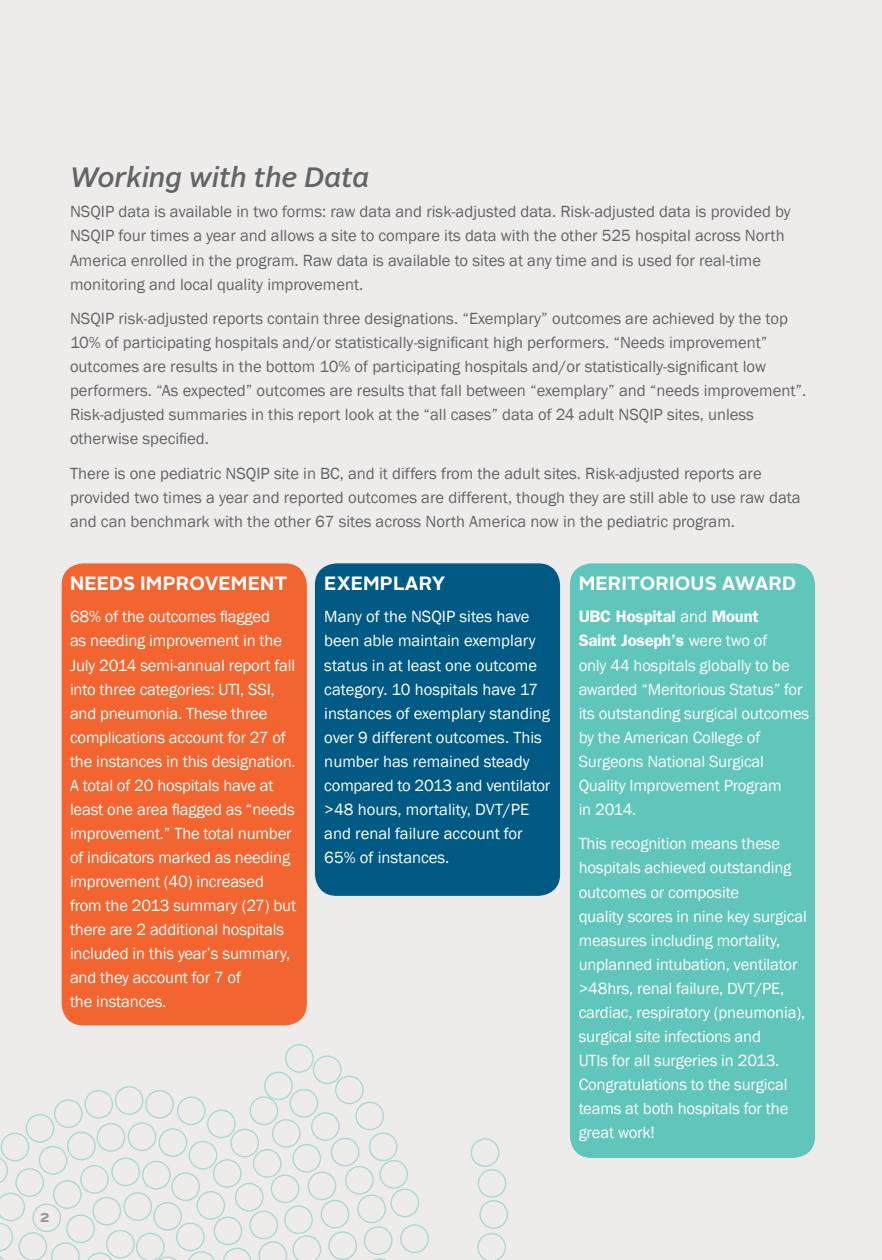
<style>
.page{position:relative;width:882px;height:1260px;background:#eeeceb}
.page>*{position:absolute;margin:0;border:0;box-sizing:border-box;transform-origin:0 0}
.t1{font:italic 500 28px "Alright Sans";color:#636466}
.t2{font:700 19.25px "Alright Sans";letter-spacing:.01em;color:#fff}
.t3{font:16.62px/24px "Franklin Gothic";letter-spacing:-.01em;color:#fff}
.t4{font:16.62px/24px "Franklin Gothic";color:#636466}
.t5{font:700 15.75px "Alright Sans";color:#939598}
.s1{font-weight:600}
</style>
<div class="page">
<svg style="left:470px;top:1138px;width:38px;height:122px"></svg>
<svg style="left:0;top:1044px;width:429px;height:216px"></svg>
<div style="left:62px;top:564px;width:244px;height:461px;background:#f26531;border-radius:21px"></div>
<div style="left:62px;top:563px;width:245px;height:462px;border:1px solid #f26531;border-radius:21px"></div>
<div style="left:316px;top:564px;width:243px;height:331px;background:#005a84;border-radius:21px"></div>
<div style="left:315px;top:563px;width:245px;height:333px;border:1px solid #005a84;border-radius:21px"></div>
<div style="left:571px;top:564px;width:243px;height:593px;background:#60c5ba;border-radius:21px"></div>
<div style="left:570px;top:563px;width:245px;height:595px;border:1px solid #60c5ba;border-radius:21px"></div>
<h1 class="t1" style="left:70px;top:158px;width:301px">Working with the Data</h1>
<p class="t4" style="left:70px;top:200px;width:722px">NSQIP data is available in two forms: raw data and risk-adjusted data. Risk-adjusted data is provided by NSQIP four times a year and allows a site to compare its data with the other 525 hospital across North America enrolled in the program. Raw data is available to sites at any time and is used for real-time monitoring and local quality improvement.</p>
<p class="t4" style="left:70px;top:307px;width:738px">NSQIP risk-adjusted reports contain three designations. “Exemplary” outcomes are achieved by the top 10% of participating hospitals and/or statistically-significant high performers. “Needs improvement” outcomes are results in the bottom 10% of participating hospitals and/or statistically-significant low performers. “As expected” outcomes are results that fall between “exemplary” and “needs improvement”.<br>Risk-adjusted summaries in this report look at the “all cases” data of 24 adult NSQIP sites, unless otherwise specified.</p>
<p class="t4" style="left:70px;top:462px;width:732px">There is one pediatric NSQIP site in BC, and it differs from the adult sites. Risk-adjusted reports are provided two times a year and reported outcomes are different, though they are still able to use raw data and can benchmark with the other 67 sites across North America now in the pediatric program.</p>
<p class="t2" style="left:70px;top:570px;width:28px">NEEDS</p>
<p class="t2" style="left:140px;top:570px;width:122px">IMPROVEMENT</p>
<p class="t3" style="left:70px;top:605px;width:228px">68% of the outcomes flagged<br>as needing improvement in the<br>July 2014 semi-annual report fall into three categories: UTI, SSI, and pneumonia. These three complications account for 27 of the instances in this designation.<br>A total of 20 hospitals have at least one area flagged as “needs improvement.” The total number of indicators marked as needing improvement (40) increased from the 2013 summary (27) but there are 2 additional hospitals included in this year’s summary, and they account for 7 of<br>the instances.</p>
<p class="t2" style="left:324px;top:570px;width:123px">EXEMPLARY</p>
<p class="t3" style="left:324px;top:605px;width:228px">Many of the NSQIP sites have been able maintain exemplary status in at least one outcome category. 10 hospitals have 17 instances of exemplary standing over 9 different outcomes. This number has remained steady compared to 2013 and ventilator &gt;48 hours, mortality, DVT/PE and renal failure account for<br>65% of instances.</p>
<p class="t2" style="left:579px;top:570px;width:13px">MERIT</p>
<p class="t2" style="left:640px;top:570px;width:112px">ORIOUS AWARD</p>
<p class="t3" style="left:579px;top:605px;width:232px"><span class="s1">UBC Hospital</span> and <span class="s1">Mount<br>Saint Joseph’s</span> were two of<br>only 44 hospitals globally to be awarded “Meritorious Status” for its outstanding surgical outcomes by the American College of<br>Surgeons National Surgical<br>Quality Improvement Program<br>in 2014.</p>
<p class="t3" style="left:579px;top:832px;width:230px">This recognition means these hospitals achieved outstanding outcomes or composite<br>quality scores in nine key surgical measures including mortality, unplanned intubation, ventilator &gt;48hrs, renal failure, DVT/PE, cardiac, respiratory (pneumonia), surgical site infections and<br>UTIs for all surgeries in 2013.<br>Congratulations to the surgical teams at both hospitals for the great work!</p>
<p class="t5" style="left:40px;top:1205px;width:11px">2</p>
</div>
